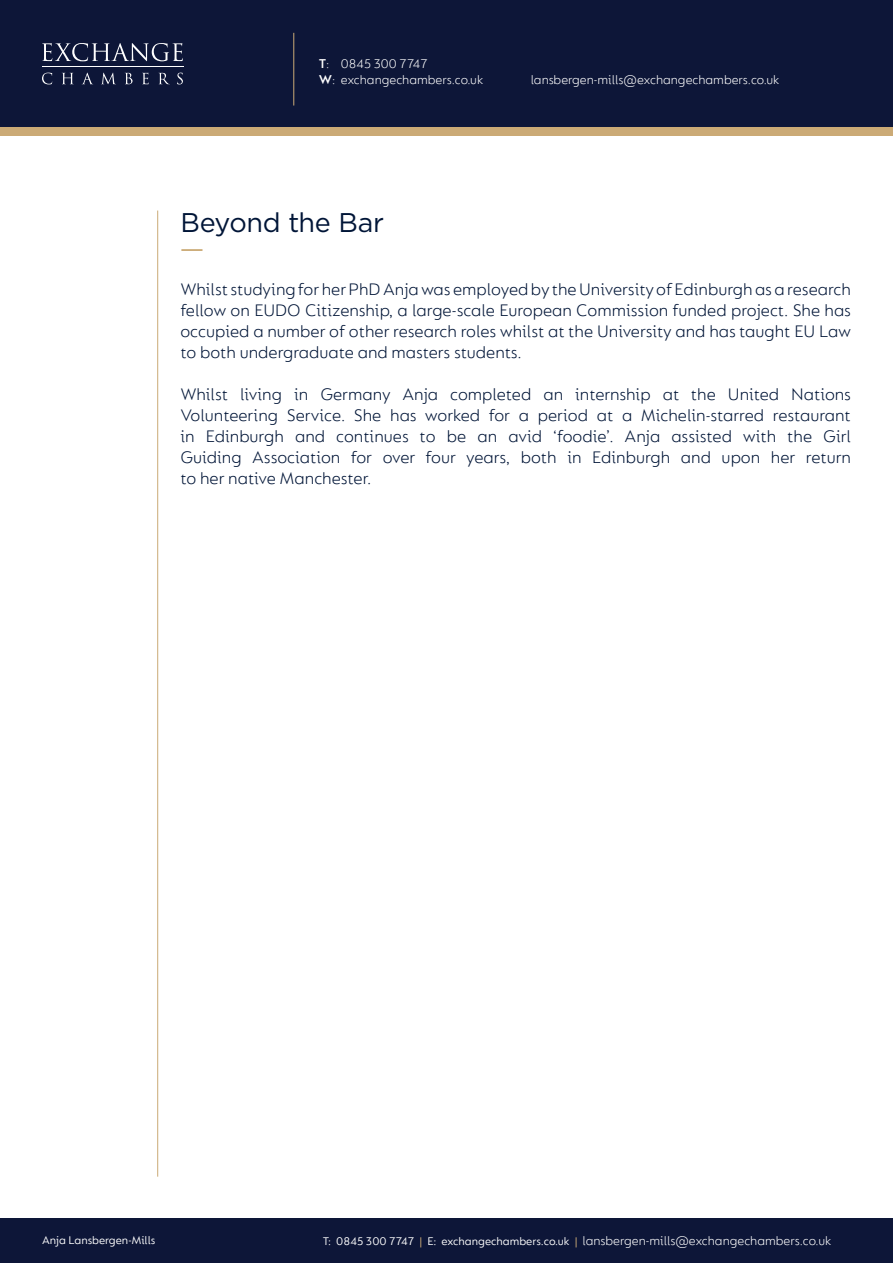
<style>
.page{position:relative;width:893px;height:1263px;background:#fff}
.page>*{position:absolute;margin:0;border:0;box-sizing:border-box;transform-origin:0 0}
.t1{font:27px "Gotham";letter-spacing:-.01em;color:#001537}
.t2{font:300 18px/21px "FS Lucas";color:#001537;text-align:justify}
.t3{font:300 13.5px/16.2px "FS Lucas";color:#fff}
.t4{font:12px "FS Lucas";color:#fff}
.s1{font-weight:600}
.s2{color:#cbaa76}
</style>
<div class="page">
<div style="left:0;top:64px;width:893px;height:72px;background:#cbaa76"></div>
<div style="left:0;top:0;width:893px;height:127px;background:#0d1638"></div>
<div style="left:0;top:1219px;width:893px;height:44px;background:#0d1638"></div>
<hr style="left:42px;top:67px;width:142px;height:1px;background:#fff">
<svg style="left:42px;top:43px;width:141px;height:18px"></svg>
<svg style="left:42px;top:73px;width:10px;height:11px"></svg>
<svg style="left:62px;top:73px;width:11px;height:11px"></svg>
<svg style="left:82px;top:73px;width:11px;height:11px"></svg>
<svg style="left:102px;top:73px;width:13px;height:11px"></svg>
<svg style="left:125px;top:73px;width:8px;height:11px"></svg>
<svg style="left:142px;top:73px;width:7px;height:11px"></svg>
<svg style="left:159px;top:73px;width:10px;height:11px"></svg>
<svg style="left:177px;top:73px;width:6px;height:11px"></svg>
<hr style="left:293px;top:33px;width:1px;height:73px;background:#cbaa76">
<hr style="left:157px;top:211px;width:1px;height:966px;background:#cbaa76">
<hr style="left:181px;top:249px;width:21px;height:2px;background:#cbaa76">
<p class="t3" style="left:319px;top:55px;width:166px"><span class="s1">T</span>: 0845 300 7747<br><span class="s1">W</span>: exchangechambers.co.uk</p>
<p class="t3" style="left:531px;top:71px;width:250px">lansbergen-mills@exchangechambers.co.uk</p>
<p class="t1" style="left:180px;top:205px;width:205px">Beyond the Bar</p>
<p class="t2" style="left:180px;top:278px;width:672px">Whilst studying for her PhD Anja was employed by the University of Edinburgh as a research fellow on EUDO Citizenship, a large-scale European Commission funded project. She has occupied a number of other research roles whilst at the University and has taught EU Law to both undergraduate and masters students.</p>
<p class="t2" style="left:180px;top:383px;width:672px">Whilst living in Germany Anja completed an internship at the United Nations Volunteering Service. She has worked for a period at a Michelin-starred restaurant in Edinburgh and continues to be an avid ‘foodie’. Anja assisted with the Girl Guiding Association for over four years, both in Edinburgh and upon her return to her native Manchester.</p>
<p class="t3" style="left:583px;top:1233px;width:250px">lansbergen-mills@exchangechambers.co.uk</p>
<p class="t4" style="left:42px;top:1233px;width:115px">Anja Lansbergen-Mills</p>
<p class="t4" style="left:323px;top:1235px;width:256px">T: 0845 300 7747 <span class="s2">|</span> E: exchangechambers.co.uk <span class="s2">|</span></p>
</div>
